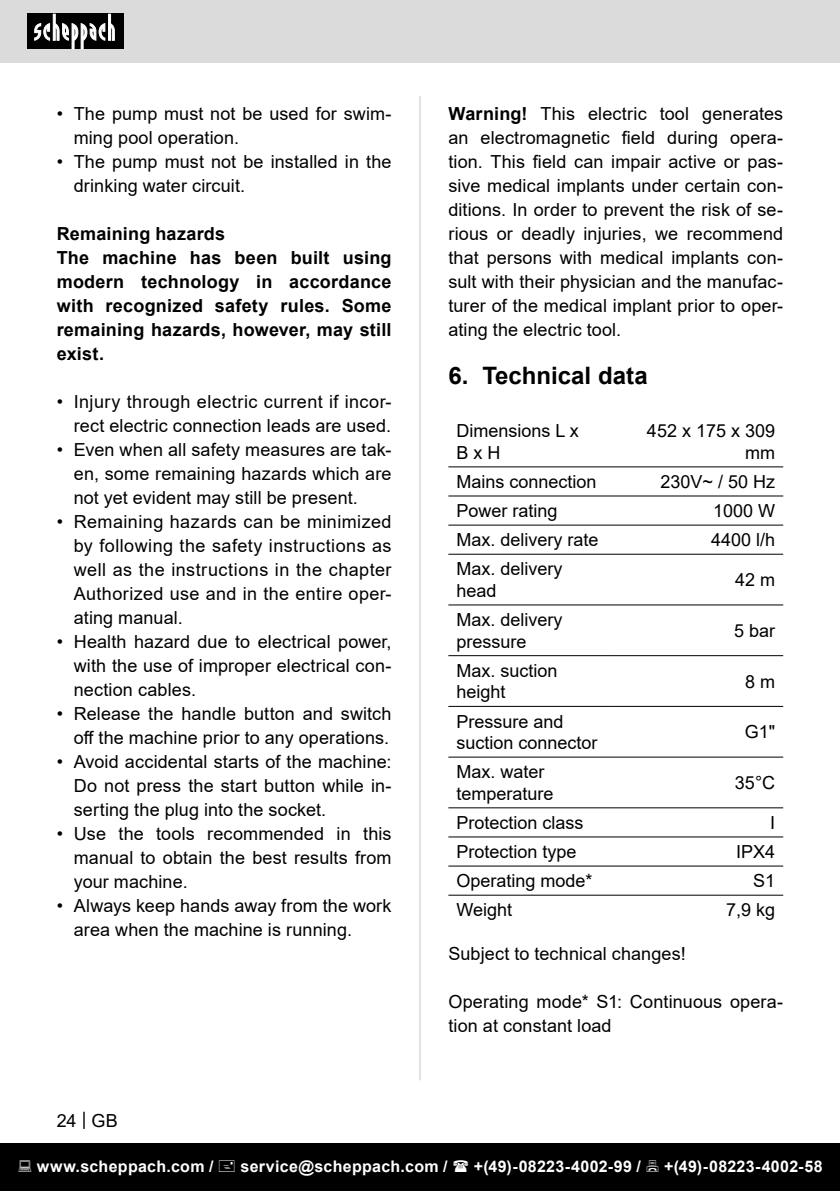
<style>
.page{position:relative;width:840px;height:1191px;background:#fff}
.page>*{position:absolute;margin:0;border:0;box-sizing:border-box;transform-origin:0 0}
.t1{font:700 24px "Arial";color:#000}
.Grundtext_Bold{font:18px/24px "Arial";letter-spacing:.005em;color:#000}
.Grundtext_Bold-2{font:700 18px/24px "Arial";letter-spacing:.01em;color:#000;text-align:justify}
.Basiseinstellung{font:18px/24px "Arial";letter-spacing:.01em;color:#000}
.t2{font:700 16px "Arial";letter-spacing:.02em;color:#fff}
.s1{font-weight:700}
</style>
<div class="page">
<div style="left:0;top:0;width:839px;height:63px;background:#dbdbdb"></div>
<div style="left:0;top:1143px;width:839px;height:48px;background:#000"></div>
<div style="left:27px;top:14px;width:96px;height:35px;background:#000"></div>
<svg style="left:34px;top:14px;width:81px;height:35px"></svg>
<hr style="left:419px;top:96px;width:1px;height:984px;background:#c7c7c7">
<hr style="left:448px;top:495px;width:164px;height:1px;background:#000">
<hr style="left:612px;top:495px;width:170px;height:1px;background:#000">
<hr style="left:448px;top:524px;width:164px;height:1px;background:#000">
<hr style="left:612px;top:524px;width:170px;height:1px;background:#000">
<hr style="left:448px;top:554px;width:164px;height:1px;background:#000">
<hr style="left:612px;top:554px;width:170px;height:1px;background:#000">
<hr style="left:448px;top:604px;width:164px;height:1px;background:#000">
<hr style="left:612px;top:604px;width:170px;height:1px;background:#000">
<hr style="left:448px;top:655px;width:164px;height:1px;background:#000">
<hr style="left:612px;top:655px;width:170px;height:1px;background:#000">
<hr style="left:448px;top:706px;width:164px;height:1px;background:#000">
<hr style="left:612px;top:706px;width:170px;height:1px;background:#000">
<hr style="left:448px;top:756px;width:164px;height:1px;background:#000">
<hr style="left:612px;top:756px;width:170px;height:1px;background:#000">
<hr style="left:448px;top:807px;width:164px;height:1px;background:#000">
<hr style="left:612px;top:807px;width:170px;height:1px;background:#000">
<hr style="left:448px;top:836px;width:164px;height:1px;background:#000">
<hr style="left:612px;top:836px;width:170px;height:1px;background:#000">
<hr style="left:448px;top:865px;width:164px;height:1px;background:#000">
<hr style="left:612px;top:865px;width:170px;height:1px;background:#000">
<hr style="left:448px;top:894px;width:164px;height:1px;background:#000">
<hr style="left:612px;top:894px;width:170px;height:1px;background:#000">
<hr style="left:448px;top:466px;width:164px;height:1px;background:#000">
<hr style="left:612px;top:466px;width:170px;height:1px;background:#000">
<p class="Grundtext_Bold" style="left:74px;top:102px;width:319px;text-indent:-17px">• The pump must not be used for swim&shy;ming pool operation.</p>
<p class="Grundtext_Bold" style="left:74px;top:150px;width:319px;text-indent:-17px">• The pump must not be installed in the drinking water circuit.</p>
<p class="Grundtext_Bold-2" style="left:57px;top:222px;width:170px">Remaining hazards</p>
<p class="Grundtext_Bold-2" style="left:57px;top:246px;width:336px">The machine has been built using modern technology in accordance with recognized safety rules. Some remaining hazards, however, may still exist.</p>
<p class="Grundtext_Bold" style="left:57px;top:390px;width:336px;text-align:right">• Injury through electric current if incor&shy;rect electric connection leads are used.</p>
<p class="Grundtext_Bold" style="left:74px;top:438px;width:319px;text-align:justify;text-indent:-17px">• Even when all safety measures are tak&shy;en, some remaining hazards which are not yet evident may still be present.</p>
<p class="Grundtext_Bold" style="left:74px;top:510px;width:319px;text-align:justify;text-indent:-17px">• Remaining hazards can be minimized by following the safety instructions as well as the instructions in the chapter Authorized use and in the entire oper&shy;ating manual.</p>
<p class="Grundtext_Bold" style="left:74px;top:630px;width:319px;text-align:justify;text-indent:-17px">• Health hazard due to electrical power, with the use of improper electrical con&shy;nection cables.</p>
<p class="Grundtext_Bold" style="left:57px;top:702px;width:336px;text-align:right">• Release the handle button and switch off the machine prior to any operations.</p>
<p class="Grundtext_Bold" style="left:74px;top:750px;width:319px;text-align:justify;text-indent:-17px">• Avoid accidental starts of the machine:<br>Do not press the start button while in&shy;serting the plug into the socket.</p>
<p class="Grundtext_Bold" style="left:74px;top:822px;width:319px;text-align:justify;text-indent:-17px">• Use the tools recommended in this manual to obtain the best results from your machine.</p>
<p class="Grundtext_Bold" style="left:74px;top:894px;width:319px;text-indent:-17px">• Always keep hands away from the work area when the machine is running.</p>
<p class="Grundtext_Bold" style="left:57px;top:1108px;width:62px">24 | GB</p>
<p class="Grundtext_Bold" style="left:448px;top:102px;width:336px;text-align:justify"><span class="s1">Warning!</span> This electric tool generates an electromagnetic field during opera&shy;tion. This field can impair active or pas&shy;sive medical implants under certain con&shy;ditions. In order to prevent the risk of se&shy;rious or deadly injuries, we recommend that persons with medical implants con&shy;sult with their physician and the manufac&shy;turer of the medical implant prior to oper&shy;ating the electric tool.</p>
<p class="t1" style="left:448px;top:359px;width:201px">6. Technical data</p>
<p class="Grundtext_Bold" style="left:456px;top:420px;width:124px;line-height:21.6px">Dimensions L x<br>B x H</p>
<p class="Grundtext_Bold" style="left:646px;top:420px;width:130px;line-height:21.6px;text-align:right">452 x 175 x 309 mm</p>
<p class="Grundtext_Bold" style="left:456px;top:469px;width:142px">Mains connection</p>
<p class="Grundtext_Bold" style="left:660px;top:469px;width:116px">230V~ / 50 Hz</p>
<p class="Grundtext_Bold" style="left:456px;top:498px;width:103px">Power rating</p>
<p class="Grundtext_Bold" style="left:712px;top:498px;width:64px">1000 W</p>
<p class="Grundtext_Bold" style="left:456px;top:528px;width:144px">Max. delivery rate</p>
<p class="Grundtext_Bold" style="left:710px;top:528px;width:66px">4400 l/h</p>
<p class="Grundtext_Bold" style="left:456px;top:558px;width:108px;line-height:21.6px">Max. delivery head</p>
<p class="Grundtext_Bold" style="left:734px;top:567px;width:42px">42 m</p>
<p class="Grundtext_Bold" style="left:456px;top:609px;width:108px;line-height:21.6px">Max. delivery pressure</p>
<p class="Grundtext_Bold" style="left:733px;top:618px;width:43px">5 bar</p>
<p class="Grundtext_Bold" style="left:456px;top:659px;width:103px;line-height:21.6px">Max. suction height</p>
<p class="Grundtext_Bold" style="left:744px;top:669px;width:32px">8 m</p>
<p class="Grundtext_Bold" style="left:456px;top:710px;width:143px;line-height:21.6px">Pressure and suction connector</p>
<p class="Grundtext_Bold" style="left:744px;top:720px;width:32px">G1"</p>
<p class="Grundtext_Bold" style="left:456px;top:761px;width:99px;line-height:21.6px">Max. water temperature</p>
<p class="Grundtext_Bold" style="left:734px;top:770px;width:42px">35°C</p>
<p class="Grundtext_Bold" style="left:456px;top:810px;width:129px">Protection class</p>
<p class="Grundtext_Bold" style="left:769px;top:810px;width:7px">I</p>
<p class="Grundtext_Bold" style="left:456px;top:839px;width:122px">Protection type</p>
<p class="Grundtext_Bold" style="left:735px;top:839px;width:41px">IPX4</p>
<p class="Grundtext_Bold" style="left:456px;top:868px;width:138px">Operating mode*</p>
<p class="Grundtext_Bold" style="left:752px;top:868px;width:24px">S1</p>
<p class="Grundtext_Bold" style="left:456px;top:898px;width:57px">Weight</p>
<p class="Grundtext_Bold" style="left:725px;top:898px;width:51px">7,9 kg</p>
<p class="Basiseinstellung" style="left:448px;top:942px;width:239px">Subject to technical changes!</p>
<p class="Basiseinstellung" style="left:448px;top:990px;width:336px">Operating mode* S1: Continuous opera&shy;tion at constant load</p>
<p class="t2" style="left:37px;top:1154px;width:178px">www.scheppach.com /</p>
<p class="t2" style="left:240px;top:1154px;width:208px">service@scheppach.com /</p>
<p class="t2" style="left:473px;top:1154px;width:168px">+(49)-08223-4002-99 /</p>
<p class="t2" style="left:664px;top:1154px;width:160px">+(49)-08223-4002-58</p>
</div>
